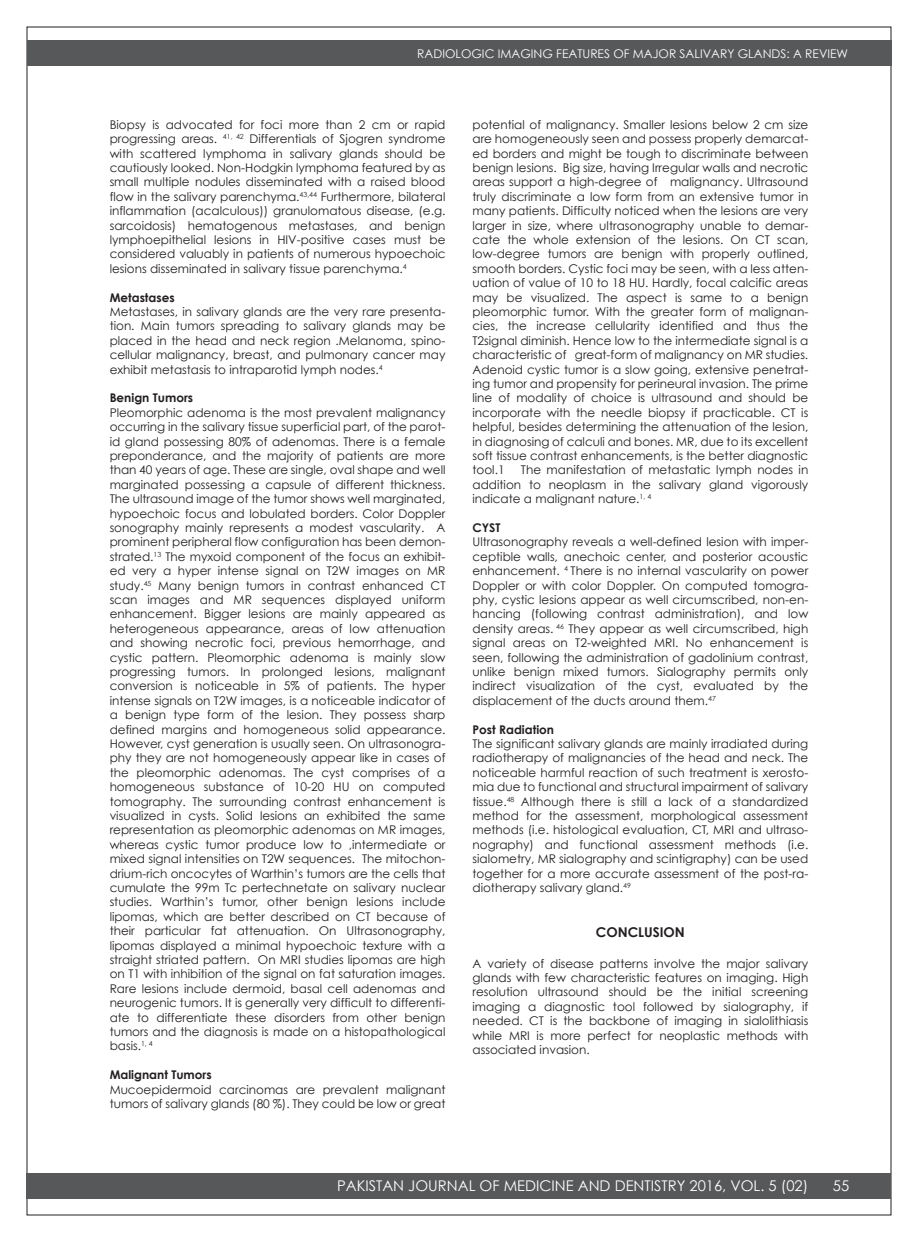
<style>
.page{position:relative;width:918px;height:1242px;background:#fff}
.page>*{position:absolute;margin:0;border:0;box-sizing:border-box;transform-origin:0 0}
.t1{font:14.7px "Century Gothic";color:#fff}
.t2{font:700 13.5px "Century Gothic";color:#231f20}
.t3{font:12px/14.4px "Century Gothic";color:#231f20;text-align:justify}
.t4{font:12px "Century Gothic";color:#fff}
.t5{font:700 12px "Century Gothic";color:#231f20}
</style>
<div class="page">
<div style="left:27px;top:1173px;width:864px;height:26px;background:#57585a"></div>
<div style="left:27px;top:40px;width:864px;height:26px;background:#57585a"></div>
<p class="t4" style="left:417px;top:46px;width:432px">RADIOLOGIC IMAGING FEATURES OF MAJOR SALIVARY GLANDS: A REVIEW</p>
<p class="t3" style="left:110px;top:117px;width:337px">Biopsy is advocated for foci more than 2 cm or rapid progressing areas. <sup>41,</sup> <sup>42</sup> Differentials of Sjogren syndrome with scattered lymphoma in salivary glands should be cautiously looked. Non-Hodgkin lymphoma featured by as small multiple nodules disseminated with a raised blood flow in the salivary parenchyma.<sup>43,44</sup> Furthermore, bilateral inflammation (acalculous)) granulomatous disease, (e.g. sarcoidosis) hematogenous metastases, and benign lymphoepithelial lesions in HIV-positive cases must be considered valuably in patients of numerous hypoechoic lesions disseminated in salivary tissue parenchyma.<sup>4</sup></p>
<p class="t5" style="left:110px;top:290px;width:67px">Metastases</p>
<p class="t3" style="left:110px;top:304px;width:337px">Metastases, in salivary glands are the very rare presenta&shy;tion. Main tumors spreading to salivary glands may be placed in the head and neck region .Melanoma, spino&shy;cellular malignancy, breast, and pulmonary cancer may exhibit metastasis to intraparotid lymph nodes.<sup>4</sup></p>
<p class="t5" style="left:110px;top:390px;width:85px">Benign Tumors</p>
<p class="t3" style="left:110px;top:405px;width:337px">Pleomorphic adenoma is the most prevalent malignancy occurring in the salivary tissue superficial part, of the parot&shy;id gland possessing 80% of adenomas. There is a female preponderance, and the majority of patients are more than 40 years of age. These are single, oval shape and well marginated possessing a capsule of different thickness.<br>The ultrasound image of the tumor shows well marginated, hypoechoic focus and lobulated borders. Color Doppler sonography mainly represents a modest vascularity. A prominent peripheral flow configuration has been demon&shy;strated.<sup>13</sup> The myxoid component of the focus an exhibit&shy;ed very a hyper intense signal on T2W images on MR study.<sup>45</sup> Many benign tumors in contrast enhanced CT scan images and MR sequences displayed uniform enhancement. Bigger lesions are mainly appeared as heterogeneous appearance, areas of low attenuation and showing necrotic foci, previous hemorrhage, and cystic pattern. Pleomorphic adenoma is mainly slow progressing tumors. In prolonged lesions, malignant conversion is noticeable in 5% of patients. The hyper intense signals on T2W images, is a noticeable indicator of a benign type form of the lesion. They possess sharp defined margins and homogeneous solid appearance.<br>However, cyst generation is usually seen. On ultrasonogra&shy;phy they are not homogeneously appear like in cases of the pleomorphic adenomas. The cyst comprises of a homogeneous substance of 10-20 HU on computed tomography. The surrounding contrast enhancement is visualized in cysts. Solid lesions an exhibited the same representation as pleomorphic adenomas on MR images, whereas cystic tumor produce low to ,intermediate or mixed signal intensities on T2W sequences. The mitochon&shy;drium-rich oncocytes of Warthin’s tumors are the cells that cumulate the 99m Tc pertechnetate on salivary nuclear studies. Warthin’s tumor, other benign lesions include lipomas, which are better described on CT because of their particular fat attenuation. On Ultrasonography, lipomas displayed a minimal hypoechoic texture with a straight striated pattern. On MRI studies lipomas are high on T1 with inhibition of the signal on fat saturation images.<br>Rare lesions include dermoid, basal cell adenomas and neurogenic tumors. It is generally very difficult to differenti&shy;ate to differentiate these disorders from other benign tumors and the diagnosis is made on a histopathological basis.<sup>1,</sup> <sup>4</sup></p>
<p class="t5" style="left:110px;top:1067px;width:104px">Malignant Tumors</p>
<p class="t3" style="left:110px;top:1082px;width:337px">Mucoepidermoid carcinomas are prevalent malignant tumors of salivary glands (80 %). They could be low or great</p>
<p class="t3" style="left:473px;top:117px;width:337px">potential of malignancy. Smaller lesions below 2 cm size are homogeneously seen and possess properly demarcat&shy;ed borders and might be tough to discriminate between benign lesions. Big size, having Irregular walls and necrotic areas support a high-degree of malignancy. Ultrasound truly discriminate a low form from an extensive tumor in many patients. Difficulty noticed when the lesions are very larger in size, where ultrasonography unable to demar&shy;cate the whole extension of the lesions. On CT scan, low-degree tumors are benign with properly outlined, smooth borders. Cystic foci may be seen, with a less atten&shy;uation of value of 10 to 18 HU. Hardly, focal calcific areas may be visualized. The aspect is same to a benign pleomorphic tumor. With the greater form of malignan&shy;cies, the increase cellularity identified and thus the T2signal diminish. Hence low to the intermediate signal is a characteristic of great-form of malignancy on MR studies.<br>Adenoid cystic tumor is a slow going, extensive penetrat&shy;ing tumor and propensity for perineural invasion. The prime line of modality of choice is ultrasound and should be incorporate with the needle biopsy if practicable. CT is helpful, besides determining the attenuation of the lesion, in diagnosing of calculi and bones. MR, due to its excellent soft tissue contrast enhancements, is the better diagnostic tool.1</p>
<p class="t3" style="left:473px;top:462px;width:337px;text-indent:48px">The manifestation of metastatic lymph nodes in addition to neoplasm in the salivary gland vigorously indicate a malignant nature.<sup>1,</sup> <sup>4</sup></p>
<p class="t5" style="left:472px;top:520px;width:30px">CYST</p>
<p class="t3" style="left:472px;top:534px;width:337px">Ultrasonography reveals a well-defined lesion with imper&shy;ceptible walls, anechoic center, and posterior acoustic enhancement. <sup>4</sup> There is no internal vascularity on power Doppler or with color Doppler. On computed tomogra&shy;phy, cystic lesions appear as well circumscribed, non-en&shy;hancing (following contrast administration), and low density areas. <sup>46</sup> They appear as well circumscribed, high signal areas on T2-weighted MRI. No enhancement is seen, following the administration of gadolinium contrast, unlike benign mixed tumors. Sialography permits only indirect visualization of the cyst, evaluated by the displacement of the ducts around them.<sup>47</sup></p>
<p class="t5" style="left:472px;top:722px;width:83px">Post Radiation</p>
<p class="t3" style="left:472px;top:736px;width:337px">The significant salivary glands are mainly irradiated during radiotherapy of malignancies of the head and neck. The noticeable harmful reaction of such treatment is xerosto&shy;mia due to functional and structural impairment of salivary tissue.<sup>48</sup> Although there is still a lack of a standardized method for the assessment, morphological assessment methods (i.e. histological evaluation, CT, MRI and ultraso&shy;nography) and functional assessment methods (i.e. sialometry, MR sialography and scintigraphy) can be used together for a more accurate assessment of the post-ra&shy;diotherapy salivary gland.<sup>49</sup></p>
<p class="t2" style="left:596px;top:923px;width:91px">CONCLUSION</p>
<p class="t3" style="left:472px;top:956px;width:337px">A variety of disease patterns involve the major salivary glands with few characteristic features on imaging. High resolution ultrasound should be the initial screening imaging a diagnostic tool followed by sialography, if needed. CT is the backbone of imaging in sialolithiasis while MRI is more perfect for neoplastic methods with associated invasion.</p>
<p class="t1" style="left:337px;top:1176px;width:473px">PAKISTAN JOURNAL OF MEDICINE AND DENTISTRY 2016, VOL. 5 (02)</p>
<p class="t1" style="left:833px;top:1176px;width:18px">55</p>
</div>
